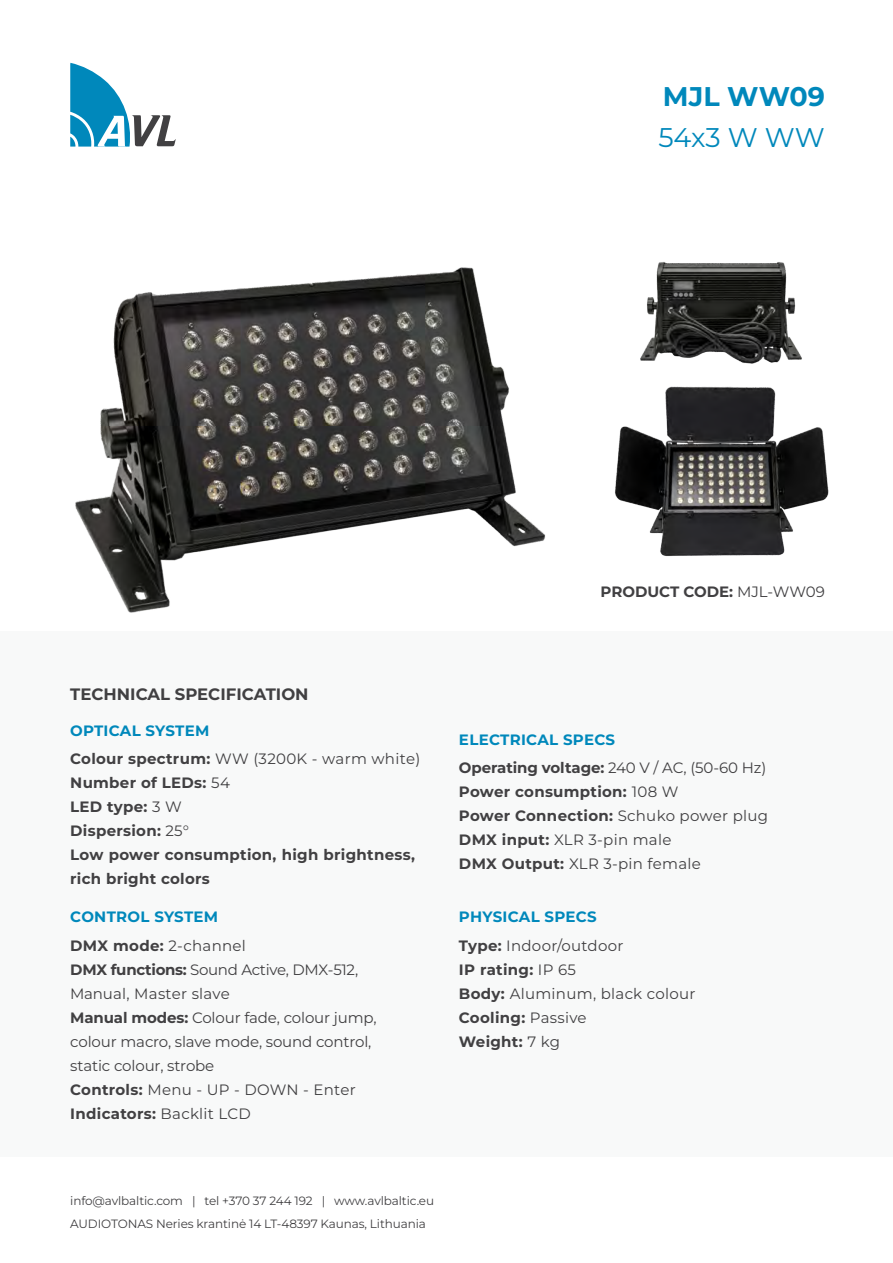
<style>
.page{position:relative;width:893px;height:1263px;background:#fff}
.page>*{position:absolute;margin:0;border:0;box-sizing:border-box;transform-origin:0 0}
.t1{font:700 27px "Montserrat";color:#08b}
.t2{font:27px "Montserrat";color:#08b}
.t3{font:700 16.5px "Montserrat";color:#414042}
.t4{font:700 15px/24px "Montserrat";letter-spacing:.02em;color:#414042}
.t5{font:15px/24px "Montserrat";letter-spacing:-.01em;color:#414042}
.t6{font:15px/24px "Montserrat";letter-spacing:.02em;color:#414042}
.t7{font:700 15px/28.2px "Montserrat";letter-spacing:.02em;color:#08b}
.t8{font:700 15px "Montserrat";color:#414042}
.t9{font:12px/22.5px "Montserrat";letter-spacing:-.01em;color:#414042}
.s1{font-weight:400}
.s2{font-weight:700;color:#08b}
.s3{font-weight:700}
.s4{color:#414042}
.s5{font-weight:400;color:#414042}
.s6{color:#08b}
</style>
<div class="page">
<div style="left:0;top:631px;width:893px;height:526px;background:#f8f9f9"></div>
<svg style="left:70px;top:63px;width:106px;height:84px"></svg>
<img style="left:75px;top:267px;width:471px;height:346px">
<img style="left:640px;top:262px;width:162px;height:102px">
<img style="left:615px;top:386px;width:214px;height:170px">
<h1 class="t1" style="left:663px;top:78px;width:163px">MJL WW09</h1>
<h1 class="t2" style="left:658px;top:119px;width:168px">54x3 W WW</h1>
<p class="t8" style="left:600px;top:582px;width:226px">PRODUCT CODE: <span class="s1">MJL-WW09</span></p>
<p class="t3" style="left:70px;top:683px;width:240px">TECHNICAL SPECIFICATION</p>
<p class="t6" style="left:70px;top:716px;width:352px;line-height:28.2px"><span class="s2">OPTICAL SYSTEM<br></span><span class="s3">Colour spectrum:</span> WW (3200K - warm white)</p>
<p class="t4" style="left:70px;top:770px;width:346px">Number of LEDs: <span class="s1">54<br></span>LED type: <span class="s1">3 W<br></span>Dispersion: <span class="s1">25°<br></span>Low power consumption, high brightness, rich bright colors</p>
<p class="t7" style="left:70px;top:902px;width:177px">CONTROL SYSTEM<br><span class="s4">DMX mode:</span> <span class="s5">2-channel</span></p>
<p class="t5" style="left:70px;top:957px;width:308px"><span class="s3">DMX functions:</span> Sound Active, DMX-512,<br>Manual, Master slave<br><span class="s3">Manual modes:</span> Colour fade, colour jump, colour macro, slave mode, sound control, static colour, strobe<br><span class="s3">Controls:</span> Menu - UP - DOWN - Enter<br><span class="s3">Indicators:</span> Backlit LCD</p>
<p class="t4" style="left:459px;top:725px;width:309px;line-height:28.2px"><span class="s6">ELECTRICAL SPECS<br></span>Operating voltage: <span class="s1">240 V / AC, (50-60 Hz)</span></p>
<p class="t4" style="left:459px;top:780px;width:311px">Power consumption: <span class="s1">108 W<br></span>Power Connection: <span class="s1">Schuko power plug<br></span>DMX input: <span class="s1">XLR 3-pin male<br></span>DMX Output: <span class="s1">XLR 3-pin female</span></p>
<p class="t6" style="left:459px;top:902px;width:166px;line-height:28.2px"><span class="s2">PHYSICAL SPECS<br></span><span class="s3">Type:</span> Indoor/outdoor</p>
<p class="t6" style="left:459px;top:957px;width:238px"><span class="s3">IP rating:</span> IP 65<br><span class="s3">Body:</span> Aluminum, black colour<br><span class="s3">Cooling:</span> Passive<br><span class="s3">Weight:</span> 7 kg</p>
<p class="t9" style="left:70px;top:1189px;width:365px">info@avlbaltic.com | tel +370 37 244 192 | www.avlbaltic.eu<br>AUDIOTONAS Neries krantinė 14 LT-48397 Kaunas, Lithuania</p>
</div>
